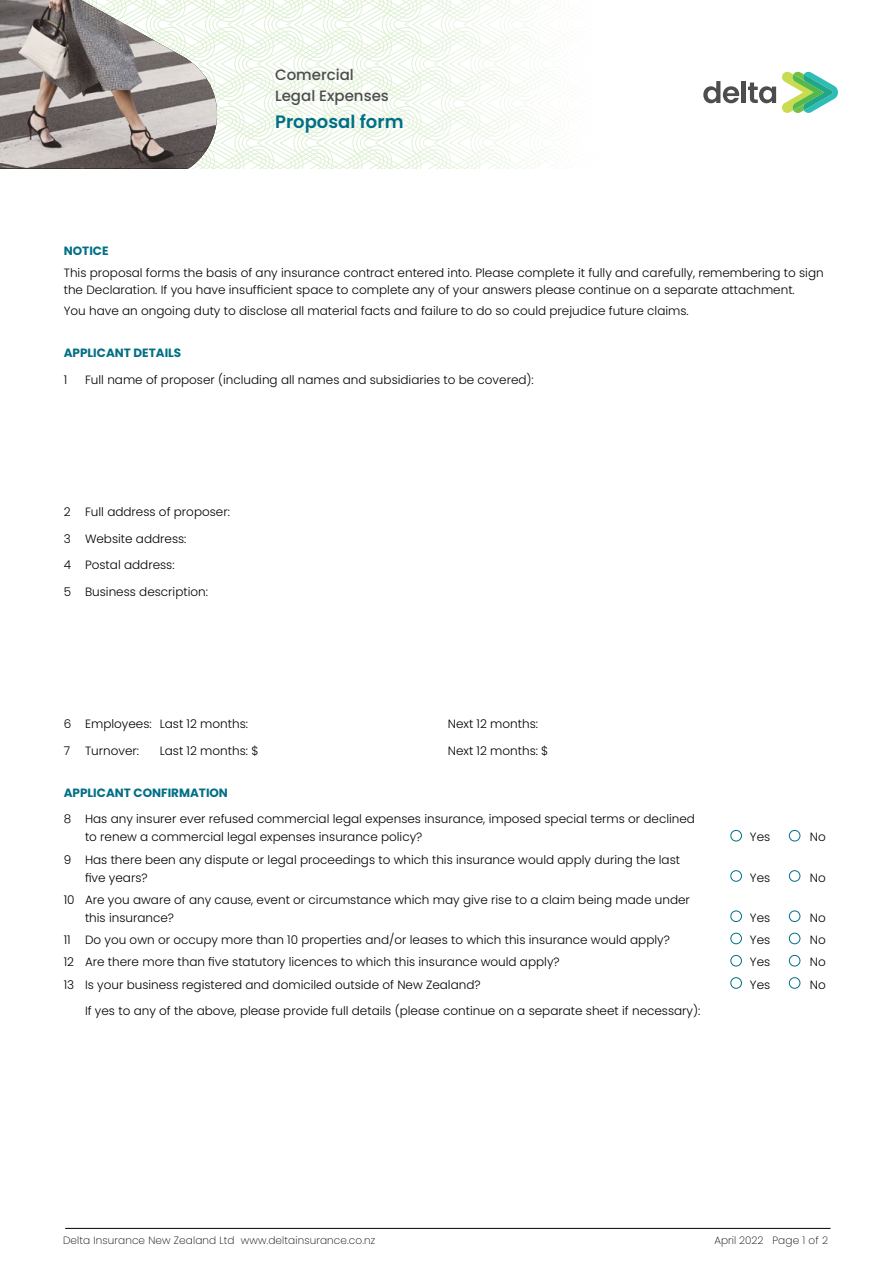
<style>
.page{position:relative;width:893px;height:1263px;background:#fff}
.page>*{position:absolute;margin:0;border:0;box-sizing:border-box;transform-origin:0 0}
.t1{font:600 18px "Poppins";color:#006f86}
.t2{font:500 15px/21px "Poppins";color:#4d4d4f}
.body_yes_no{font:300 12px/18px "Poppins";color:#000}
.body_rule{font:300 12px "Poppins";color:#000}
.body{font:300 12px/17.2px "Poppins";color:#000}
.green_sub{font:700 12px "Poppins";color:#006f86}
.t3{font:200 10.5px "Poppins";letter-spacing:.01em;color:#000}
</style>
<div class="page">
<hr style="left:65px;top:1228px;width:765px;height:1px;background:#000">
<div style="left:730px;top:830px;width:12px;height:11px;border:1px solid #006f86;border-radius:50%"></div>
<div style="left:789px;top:830px;width:11px;height:11px;border:1px solid #006f86;border-radius:50%"></div>
<div style="left:730px;top:870px;width:12px;height:12px;border:1px solid #006f86;border-radius:50%"></div>
<div style="left:789px;top:870px;width:11px;height:12px;border:1px solid #006f86;border-radius:50%"></div>
<div style="left:730px;top:910px;width:12px;height:12px;border:1px solid #006f86;border-radius:50%"></div>
<div style="left:789px;top:910px;width:11px;height:12px;border:1px solid #006f86;border-radius:50%"></div>
<div style="left:730px;top:933px;width:12px;height:11px;border:1px solid #006f86;border-radius:50%"></div>
<div style="left:789px;top:933px;width:11px;height:11px;border:1px solid #006f86;border-radius:50%"></div>
<div style="left:730px;top:955px;width:12px;height:11px;border:1px solid #006f86;border-radius:50%"></div>
<div style="left:789px;top:955px;width:11px;height:11px;border:1px solid #006f86;border-radius:50%"></div>
<div style="left:730px;top:977px;width:12px;height:12px;border:1px solid #006f86;border-radius:50%"></div>
<div style="left:789px;top:977px;width:11px;height:12px;border:1px solid #006f86;border-radius:50%"></div>
<svg style="left:229px;top:0;width:326px;height:169px"></svg>
<svg style="left:219px;top:0;width:10px;height:169px"></svg>
<img style="left:0;top:0;width:219px;height:169px">
<svg style="left:782px;top:72px;width:56px;height:41px"></svg>
<svg style="left:748px;top:83px;width:28px;height:20px"></svg>
<div style="left:741px;top:81px;width:5px;height:22px;background:#4d4d4f"></div>
<svg style="left:703px;top:81px;width:36px;height:22px"></svg>
<p class="t2" style="left:275px;top:64px;width:115px">Comercial<br>Legal Expenses</p>
<p class="t1" style="left:275px;top:111px;width:130px">Proposal form</p>
<p class="green_sub" style="left:64px;top:244px;width:46px">NOTICE</p>
<p class="body" style="left:64px;top:264px;width:761px">This proposal forms the basis of any insurance contract entered into. Please complete it fully and carefully, remembering to sign the Declaration. If you have insufficient space to complete any of your answers please continue on a separate attachment.</p>
<p class="body" style="left:64px;top:302px;width:626px">You have an ongoing duty to disclose all material facts and failure to do so could prejudice future claims.</p>
<p class="green_sub" style="left:64px;top:346px;width:119px">APPLICANT DETAILS</p>
<p class="body_rule" style="left:64px;top:373px;width:5px">1</p>
<p class="body_rule" style="left:85px;top:373px;width:450px">Full name of proposer (including all names and subsidiaries to be covered):</p>
<p class="body_rule" style="left:64px;top:505px;width:168px">2 Full address of proposer:</p>
<p class="body_rule" style="left:64px;top:532px;width:124px">3 Website address:</p>
<p class="body_rule" style="left:64px;top:558px;width:112px">4 Postal address:</p>
<p class="body_rule" style="left:64px;top:585px;width:146px">5 Business description:</p>
<p class="body_rule" style="left:64px;top:717px;width:186px">6 Employees: Last 12 months:</p>
<p class="body_rule" style="left:448px;top:717px;width:92px">Next 12 months:</p>
<p class="body_rule" style="left:64px;top:744px;width:77px">7 Turnover:</p>
<p class="body_rule" style="left:160px;top:744px;width:100px">Last 12 months: $</p>
<p class="body_rule" style="left:448px;top:744px;width:102px">Next 12 months: $</p>
<p class="green_sub" style="left:64px;top:786px;width:166px">APPLICANT CONFIRMATION</p>
<p class="body_yes_no" style="left:85px;top:810px;width:611px;text-indent:-21px">8 Has any insurer ever refused commercial legal expenses insurance, imposed special terms or declined to renew a commercial legal expenses insurance policy?</p>
<p class="body_yes_no" style="left:85px;top:850px;width:596px;text-indent:-21px">9 Has there been any dispute or legal proceedings to which this insurance would apply during the last five years?</p>
<p class="body_yes_no" style="left:85px;top:891px;width:606px;text-indent:-21px">10 Are you aware of any cause, event or circumstance which may give rise to a claim being made under this insurance?</p>
<p class="body_yes_no" style="left:750px;top:828px;width:22px">Yes</p>
<p class="body_yes_no" style="left:810px;top:828px;width:17px">No</p>
<p class="body_yes_no" style="left:750px;top:868px;width:22px">Yes</p>
<p class="body_yes_no" style="left:810px;top:868px;width:17px">No</p>
<p class="body_yes_no" style="left:750px;top:909px;width:22px">Yes</p>
<p class="body_yes_no" style="left:810px;top:909px;width:17px">No</p>
<p class="body_yes_no" style="left:64px;top:931px;width:608px">11 Do you own or occupy more than 10 properties and/or leases to which this insurance would apply?</p>
<p class="body_yes_no" style="left:750px;top:931px;width:22px">Yes</p>
<p class="body_yes_no" style="left:810px;top:931px;width:17px">No</p>
<p class="body_yes_no" style="left:64px;top:953px;width:497px">12 Are there more than five statutory licences to which this insurance would apply?</p>
<p class="body_yes_no" style="left:750px;top:953px;width:22px">Yes</p>
<p class="body_yes_no" style="left:810px;top:953px;width:17px">No</p>
<p class="body_yes_no" style="left:64px;top:975px;width:418px">13 Is your business registered and domiciled outside of New Zealand?</p>
<p class="body_yes_no" style="left:750px;top:975px;width:22px">Yes</p>
<p class="body_yes_no" style="left:810px;top:975px;width:17px">No</p>
<p class="body_rule" style="left:85px;top:1004px;width:617px">If yes to any of the above, please provide full details (please continue on a separate sheet if necessary):</p>
<p class="t3" style="left:63px;top:1234px;width:314px">Delta Insurance New Zealand Ltd www.deltainsurance.co.nz</p>
<p class="t3" style="left:714px;top:1234px;width:115px">April 2022 Page 1 of 2</p>
</div>
